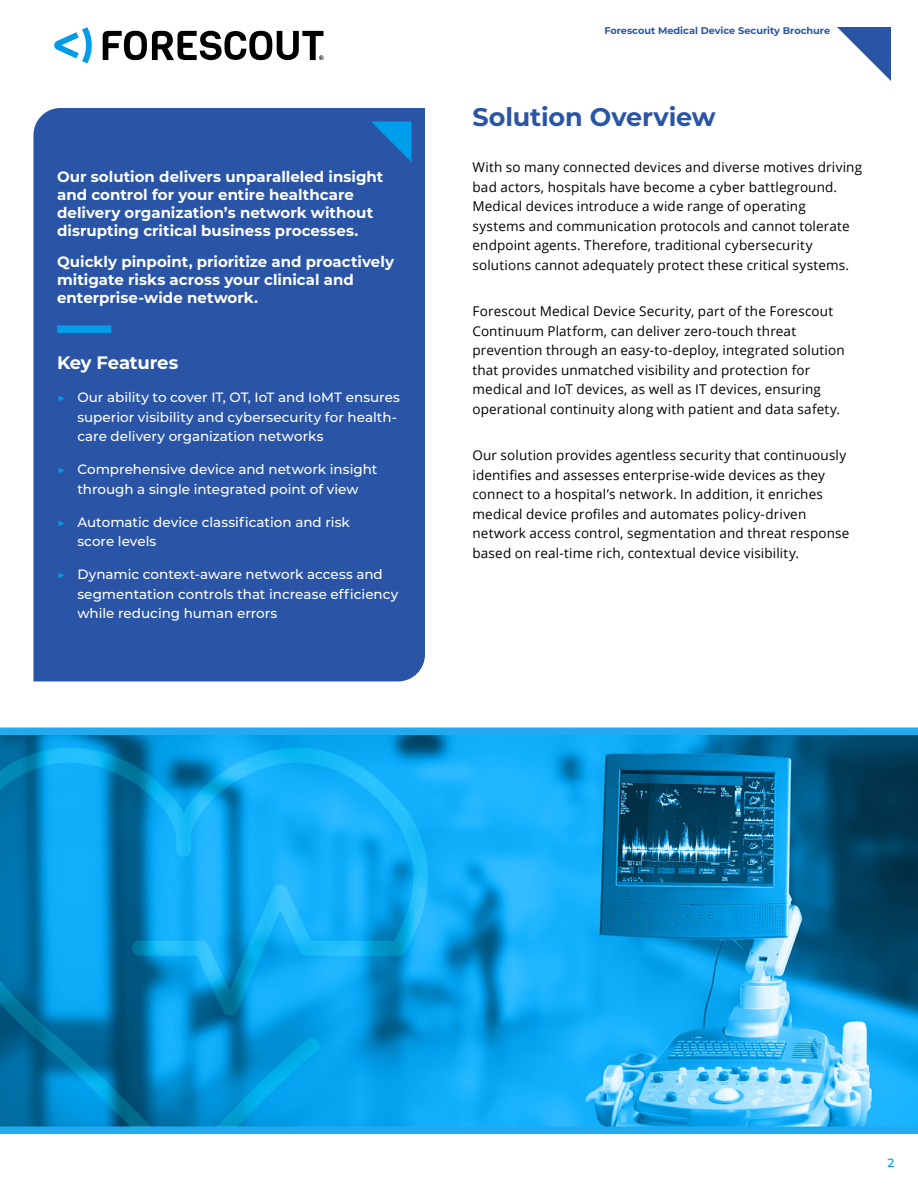
<style>
.page{position:relative;width:918px;height:1188px;background:#fff}
.page>*{position:absolute;margin:0;border:0;box-sizing:border-box;transform-origin:0 0}
.Header_16{font:700 25.5px "Montserrat";letter-spacing:-.005em;color:#2a55a6}
.Sidebar_Header_2{font:700 18px "Montserrat";letter-spacing:-.01em;color:#fff}
.Sidebar_Text_Bold{font:700 15px/18px "Montserrat";color:#fff}
.Body{font:13.5px/19.5px "Open Sans";letter-spacing:.01em;color:#000}
.t1{font:500 13.5px/19.5px "Montserrat";color:#fff}
.t2{font:500 12px "Montserrat";color:#009dea}
.t3{font:700 9.75px "Montserrat";color:#2a55a6}
.s1{font-weight:400;color:#009dea}
</style>
<div class="page">
<svg style="left:837px;top:27px;width:54px;height:54px"></svg>
<svg style="left:54px;top:27px;width:38px;height:36px"></svg>
<svg style="left:103px;top:31px;width:221px;height:29px"></svg>
<svg style="left:0;top:727px;width:918px;height:407px;background:#1b94d0"></svg>
<svg style="left:0;top:748px;width:429px;height:379px;background:#0993d5"></svg>
<svg style="left:125px;top:856px;width:288px;height:188px;background:#0c9ce0"></svg>
<div style="left:176px;top:837px;width:15px;height:13px;background:#1abcf7"></div>
<div style="left:33px;top:108px;width:392px;height:573px;background:#2a55a6"></div>
<svg style="left:371px;top:121px;width:40px;height:41px;background:#1578c7"></svg>
<div style="left:57px;top:325px;width:54px;height:8px;background:#009dea"></div>
<p class="Sidebar_Text_Bold" style="left:57px;top:167px;width:328px">Our solution delivers unparalleled insight and control for your entire healthcare delivery organization’s network without disrupting critical business processes.</p>
<p class="Sidebar_Text_Bold" style="left:57px;top:252px;width:338px">Quickly pinpoint, prioritize and proactively mitigate risks across your clinical and enterprise-wide network.</p>
<p class="Sidebar_Header_2" style="left:57px;top:350px;width:123px">Key Features</p>
<p class="t1" style="left:77px;top:387px;width:324px;text-indent:-20px"><span class="s1">▶</span> Our ability to cover IT, OT, IoT and IoMT ensures superior visibility and cybersecurity for health&shy;care delivery organization networks</p>
<p class="t1" style="left:57px;top:459px;width:322px;text-align:center"><span class="s1">▶</span> Comprehensive device and network insight through a single integrated point of view</p>
<p class="t1" style="left:77px;top:512px;width:274px;text-indent:-20px"><span class="s1">▶</span> Automatic device classification and risk score levels</p>
<p class="t1" style="left:77px;top:564px;width:323px;text-indent:-20px"><span class="s1">▶</span> Dynamic context-aware network access and segmentation controls that increase efficiency while reducing human errors</p>
<p class="t3" style="left:604px;top:23px;width:227px">Forescout Medical Device Security Brochure</p>
<p class="Header_16" style="left:472px;top:98px;width:245px">Solution Overview</p>
<p class="Body" style="left:472px;top:157px;width:391px">With so many connected devices and diverse motives driving bad actors, hospitals have become a cyber battleground.<br>Medical devices introduce a wide range of operating<br>systems and communication protocols and cannot tolerate endpoint agents. Therefore, traditional cybersecurity solutions cannot adequately protect these critical systems.</p>
<p class="Body" style="left:472px;top:301px;width:374px">Forescout Medical Device Security, part of the Forescout Continuum Platform, can deliver zero-touch threat prevention through an easy-to-deploy, integrated solution that provides unmatched visibility and protection for medical and IoT devices, as well as IT devices, ensuring operational continuity along with patient and data safety.</p>
<p class="Body" style="left:472px;top:445px;width:378px">Our solution provides agentless security that continuously identifies and assesses enterprise-wide devices as they connect to a hospital’s network. In addition, it enriches medical device profiles and automates policy-driven network access control, segmentation and threat response based on real-time rich, contextual device visibility.</p>
<p class="t2" style="left:888px;top:1154px;width:8px">2</p>
</div>
